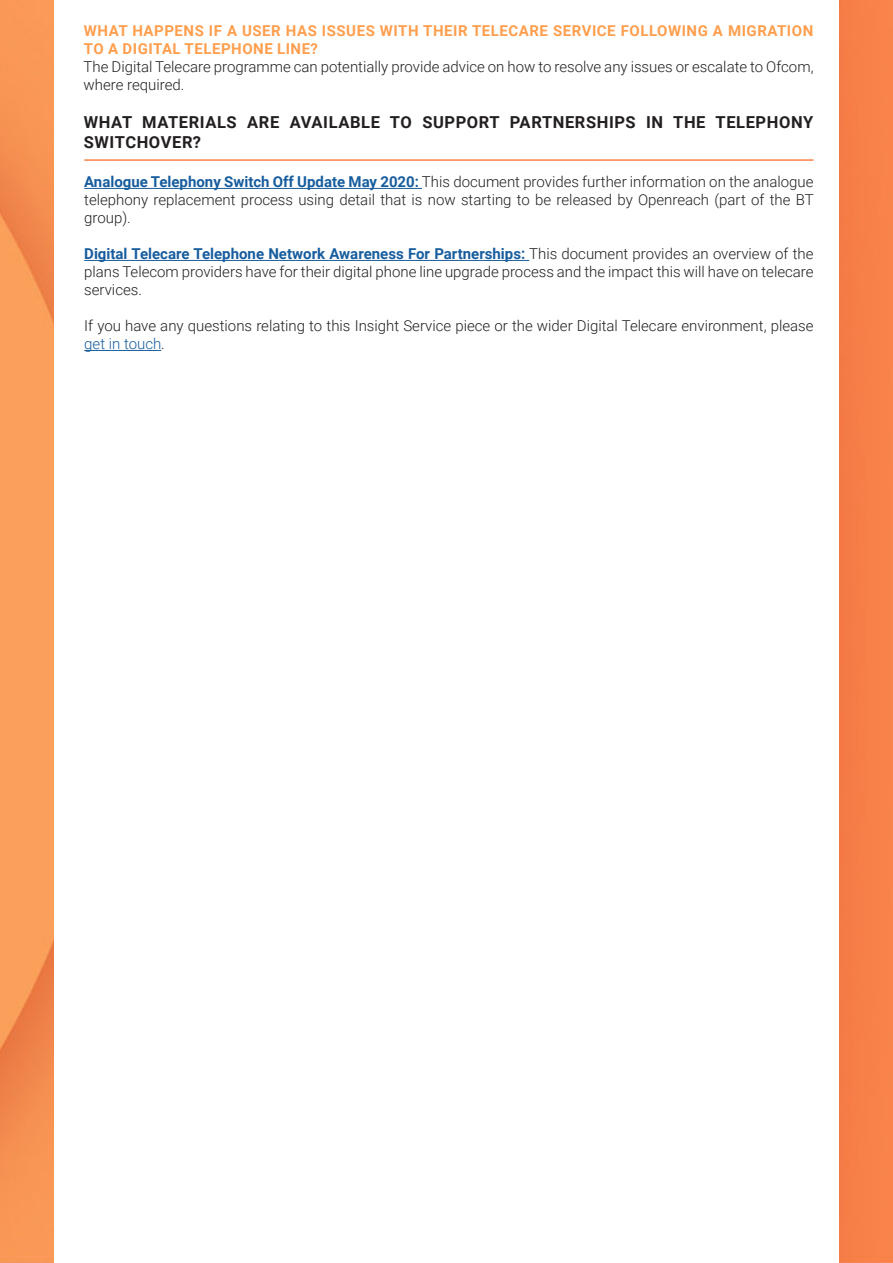
<style>
.page{position:relative;width:893px;height:1263px;background:#fff}
.page>*{position:absolute;margin:0;border:0;box-sizing:border-box;transform-origin:0 0}
.t1{font:700 16.5px/19.8px "Roboto";letter-spacing:.035em;color:#231f20}
.t2{font:300 15px/18px "Roboto";color:#231f20;text-align:justify}
.t3{font:700 15px/18px "Roboto";letter-spacing:.035em;color:#ff9e4d}
.s1{font-weight:700;color:#175d9e}
.s2{color:#175d9e}
</style>
<div class="page">
<img style="left:0;top:1px;width:893px;height:1262px">
<div style="left:54px;top:0;width:785px;height:1263px;background:#fff"></div>
<hr style="left:84px;top:159px;width:729px;height:2px;background:#f88149">
<hr style="left:84px;top:188px;width:338px;height:1px;background:#175d9e">
<hr style="left:84px;top:260px;width:445px;height:1px;background:#175d9e">
<hr style="left:84px;top:350px;width:77px;height:1px;background:#175d9e">
<p class="t3" style="left:84px;top:21px;width:731px">WHAT HAPPENS IF A USER HAS ISSUES WITH THEIR TELECARE SERVICE FOLLOWING A MIGRATION<br>TO A DIGITAL TELEPHONE LINE?</p>
<p class="t2" style="left:84px;top:57px;width:731px">The Digital Telecare programme can potentially provide advice on how to resolve any issues or escalate to Ofcom, where required.</p>
<p class="t1" style="left:84px;top:112px;width:731px">WHAT MATERIALS ARE AVAILABLE TO SUPPORT PARTNERSHIPS IN THE TELEPHONY<br>SWITCHOVER?</p>
<p class="t2" style="left:84px;top:172px;width:731px"><span class="s1">Analogue Telephony Switch Off Update May 2020:</span> This document provides further information on the analogue telephony replacement process using detail that is now starting to be released by Openreach (part of the BT group).</p>
<p class="t2" style="left:84px;top:244px;width:731px"><span class="s1">Digital Telecare Telephone Network Awareness For Partnerships:</span> This document provides an overview of the plans Telecom providers have for their digital phone line upgrade process and the impact this will have on telecare services.</p>
<p class="t2" style="left:84px;top:316px;width:731px">If you have any questions relating to this Insight Service piece or the wider Digital Telecare environment, please <span class="s2">get in touch</span>.</p>
</div>
